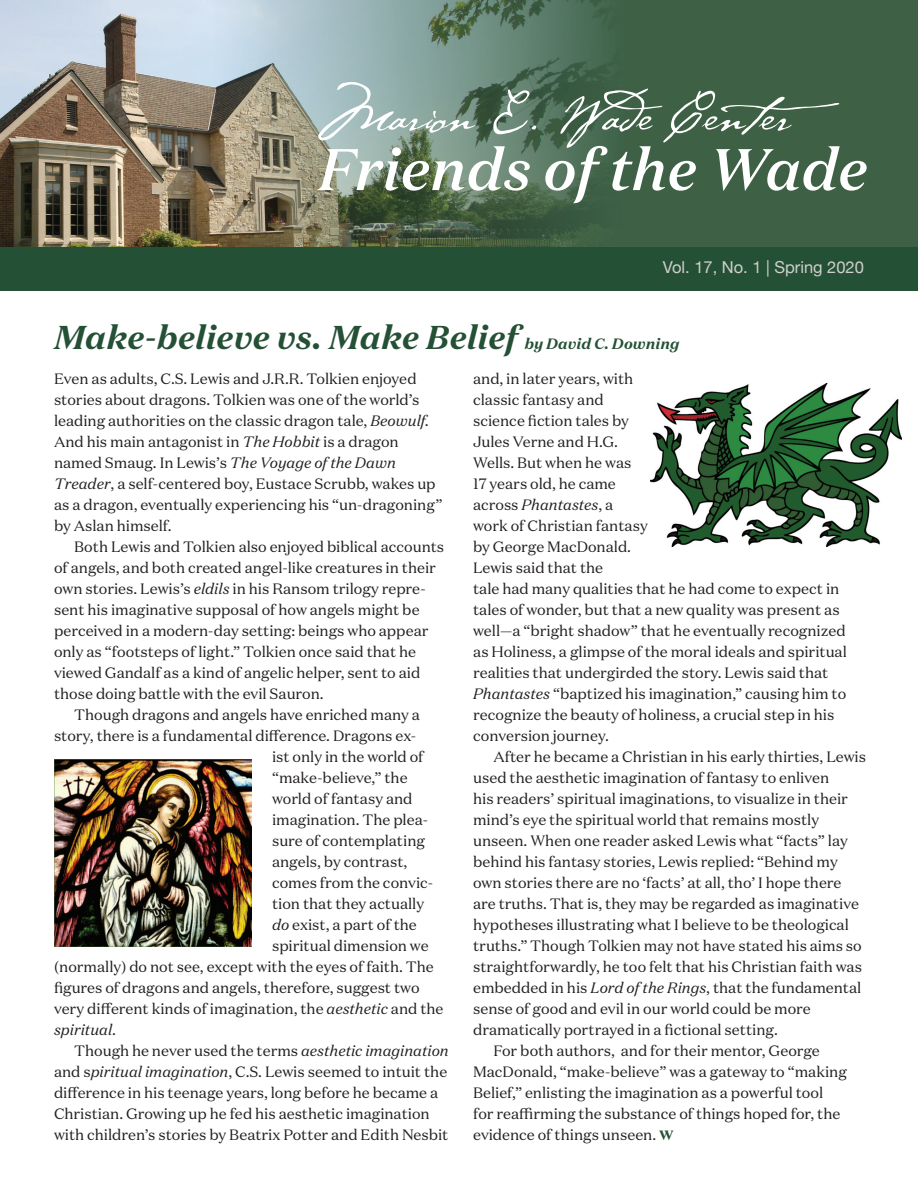
<style>
.page{position:relative;width:918px;height:1188px;background:#fff}
.page>*{position:absolute;margin:0;border:0;box-sizing:border-box;transform-origin:0 0}
.t1{font:italic 500 58.5px "Domaine Text";color:#fff}
.t2{font:italic 700 33px "Domaine Text";color:#245035}
.t3{font:16.5px "Helvetica Neue";color:#d0cfcd}
.t4{font:15px/21px "Domaine Text";letter-spacing:-.005em;color:#231f20}
.t5{font:italic 15px "Domaine Text";letter-spacing:-.005em;color:#231f20}
.s1{font-size:15px}
.s2{font-style:italic}
.s3{font-style:normal}
.s4{font-weight:900;font-size:13.5px;color:#245035}
</style>
<div class="page">
<img style="left:1px;top:0;width:917px;height:247px">
<div style="left:0;top:247px;width:918px;height:43px;background:#245035"></div>
<svg style="left:318px;top:82px;width:157px;height:58px;background:#9db5b0"></svg>
<svg style="left:493px;top:90px;width:43px;height:44px;background:#738c7c"></svg>
<svg style="left:560px;top:89px;width:279px;height:59px;background:#57755e"></svg>
<img style="left:650px;top:384px;width:252px;height:162px">
<img style="left:54px;top:760px;width:197px;height:186px">
<h1 class="t1" style="left:318px;top:132px;width:551px">Friends of the Wade</h1>
<p class="t3" style="left:663px;top:257px;width:203px">Vol. 17, No. 1 | Spring 2020</p>
<h2 class="t2" style="left:54px;top:316px;width:627px">Make-believe vs. Make Belief <span class="s1">by David C. Downing</span></h2>
<p class="t4" style="left:54px;top:368px;width:390px">Even as adults, C.S. Lewis and J.R.R. Tolkien enjoyed stories about dragons. Tolkien was one of the world’s leading authorities on the classic dragon tale, <span class="s2">Beowulf.<br></span>And his main antagonist in <span class="s2">The Hobbit</span> is a dragon named Smaug. In Lewis’s <span class="s2">The Voyage of the Dawn Treader</span>, a self-centered boy, Eustace Scrubb, wakes up as a dragon, eventually experiencing his “un-dragoning” by Aslan himself.</p>
<p class="t4" style="left:74px;top:536px;width:372px">Both Lewis and Tolkien also enjoyed biblical accounts</p>
<p class="t4" style="left:54px;top:557px;width:383px">of angels, and both created angel-like creatures in their</p>
<p class="t4" style="left:54px;top:578px;width:373px">own stories. Lewis’s <span class="s2">eldils</span> in his Ransom trilogy repre-</p>
<p class="t4" style="left:54px;top:599px;width:367px">sent his imaginative supposal of how angels might be</p>
<p class="t4" style="left:54px;top:620px;width:376px">perceived in a modern-day setting: beings who appear</p>
<p class="t4" style="left:54px;top:641px;width:364px">only as “footsteps of light.” Tolkien once said that he</p>
<p class="t4" style="left:54px;top:662px;width:368px">viewed Gandalf as a kind of angelic helper, sent to aid</p>
<p class="t4" style="left:54px;top:683px;width:271px">those doing battle with the evil Sauron.</p>
<p class="t4" style="left:74px;top:704px;width:347px">Though dragons and angels have enriched many a</p>
<p class="t4" style="left:54px;top:725px;width:364px">story, there is a fundamental difference. Dragons ex-</p>
<p class="t4" style="left:272px;top:746px;width:153px">ist only in the world of</p>
<p class="t4" style="left:272px;top:767px;width:137px">“make-believe,” the</p>
<p class="t4" style="left:272px;top:788px;width:142px">world of fantasy and</p>
<p class="t4" style="left:272px;top:809px;width:158px">imagination. The plea-</p>
<p class="t4" style="left:272px;top:830px;width:155px">sure of contemplating</p>
<p class="t4" style="left:272px;top:851px;width:137px">angels, by contrast,</p>
<p class="t4" style="left:272px;top:872px;width:163px">comes from the convic-</p>
<p class="t4" style="left:272px;top:893px;width:154px">tion that they actually</p>
<p class="t4" style="left:272px;top:914px;width:146px"><span class="s2">do</span> exist, a part of the</p>
<p class="t4" style="left:272px;top:935px;width:158px">spiritual dimension we</p>
<p class="t4" style="left:54px;top:956px;width:381px">(normally) do not see, except with the eyes of faith. The</p>
<p class="t4" style="left:54px;top:977px;width:367px">figures of dragons and angels, therefore, suggest two</p>
<p class="t4" style="left:54px;top:998px;width:391px">very different kinds of imagination, the <span class="s2">aesthetic</span> and the</p>
<p class="t5" style="left:54px;top:1021px;width:64px">spiritual<span class="s3">.</span></p>
<p class="t4" style="left:74px;top:1040px;width:376px">Though he never used the terms <span class="s2">aesthetic imagination</span></p>
<p class="t4" style="left:54px;top:1061px;width:395px">and s<span class="s2">piritual imagination</span>, C.S. Lewis seemed to intuit the</p>
<p class="t4" style="left:54px;top:1082px;width:386px">difference in his teenage years, long before he became a</p>
<p class="t4" style="left:54px;top:1103px;width:377px">Christian. Growing up he fed his aesthetic imagination</p>
<p class="t4" style="left:54px;top:1124px;width:396px">with children’s stories by Beatrix Potter and Edith Nesbit</p>
<p class="t4" style="left:473px;top:368px;width:375px">and, in later years, with<br>classic fantasy and<br>science fiction tales by<br>Jules Verne and H.G.<br>Wells. But when he was<br>17 years old, he came<br>across <span class="s2">Phantastes</span>, a<br>work of Christian fantasy<br>by George MacDonald.<br>Lewis said that the<br>tale had many qualities that he had come to expect in tales of wonder, but that a new quality was present as well—a “bright shadow” that he eventually recognized as Holiness, a glimpse of the moral ideals and spiritual realities that undergirded the story. Lewis said that <span class="s2">Phantastes</span> “baptized his imagination,” causing him to recognize the beauty of holiness, a crucial step in his conversion journey.</p>
<p class="t4" style="left:493px;top:746px;width:374px">After he became a Christian in his early thirties, Lewis</p>
<p class="t4" style="left:473px;top:767px;width:358px">used the aesthetic imagination of fantasy to enliven</p>
<p class="t4" style="left:473px;top:788px;width:376px">his readers’ spiritual imaginations, to visualize in their</p>
<p class="t4" style="left:473px;top:809px;width:348px">mind’s eye the spiritual world that remains mostly</p>
<p class="t4" style="left:473px;top:830px;width:376px">unseen. When one reader asked Lewis what “facts” lay</p>
<p class="t4" style="left:473px;top:851px;width:366px">behind his fantasy stories, Lewis replied: “Behind my</p>
<p class="t4" style="left:473px;top:872px;width:370px">own stories there are no ‘facts’ at all, tho’ I hope there</p>
<p class="t4" style="left:473px;top:893px;width:387px">are truths. That is, they may be regarded as imaginative</p>
<p class="t4" style="left:473px;top:914px;width:377px">hypotheses illustrating what I believe to be theological</p>
<p class="t4" style="left:473px;top:935px;width:390px">truths.” Though Tolkien may not have stated his aims so</p>
<p class="t4" style="left:473px;top:956px;width:390px">straightforwardly, he too felt that his Christian faith was</p>
<p class="t4" style="left:473px;top:977px;width:390px">embedded in his <span class="s2">Lord of the Rings</span>, that the fundamental</p>
<p class="t4" style="left:473px;top:998px;width:339px">sense of good and evil in our world could be more</p>
<p class="t4" style="left:473px;top:1019px;width:306px">dramatically portrayed in a fictional setting.</p>
<p class="t4" style="left:493px;top:1040px;width:328px">For both authors, and for their mentor, George</p>
<p class="t4" style="left:473px;top:1061px;width:375px">MacDonald, “make-believe” was a gateway to “making</p>
<p class="t4" style="left:473px;top:1082px;width:352px">Belief,” enlisting the imagination as a powerful tool</p>
<p class="t4" style="left:473px;top:1103px;width:369px">for reaffirming the substance of things hoped for, the</p>
<p class="t4" style="left:473px;top:1124px;width:202px">evidence of things unseen. <span class="s4">W</span></p>
</div>
